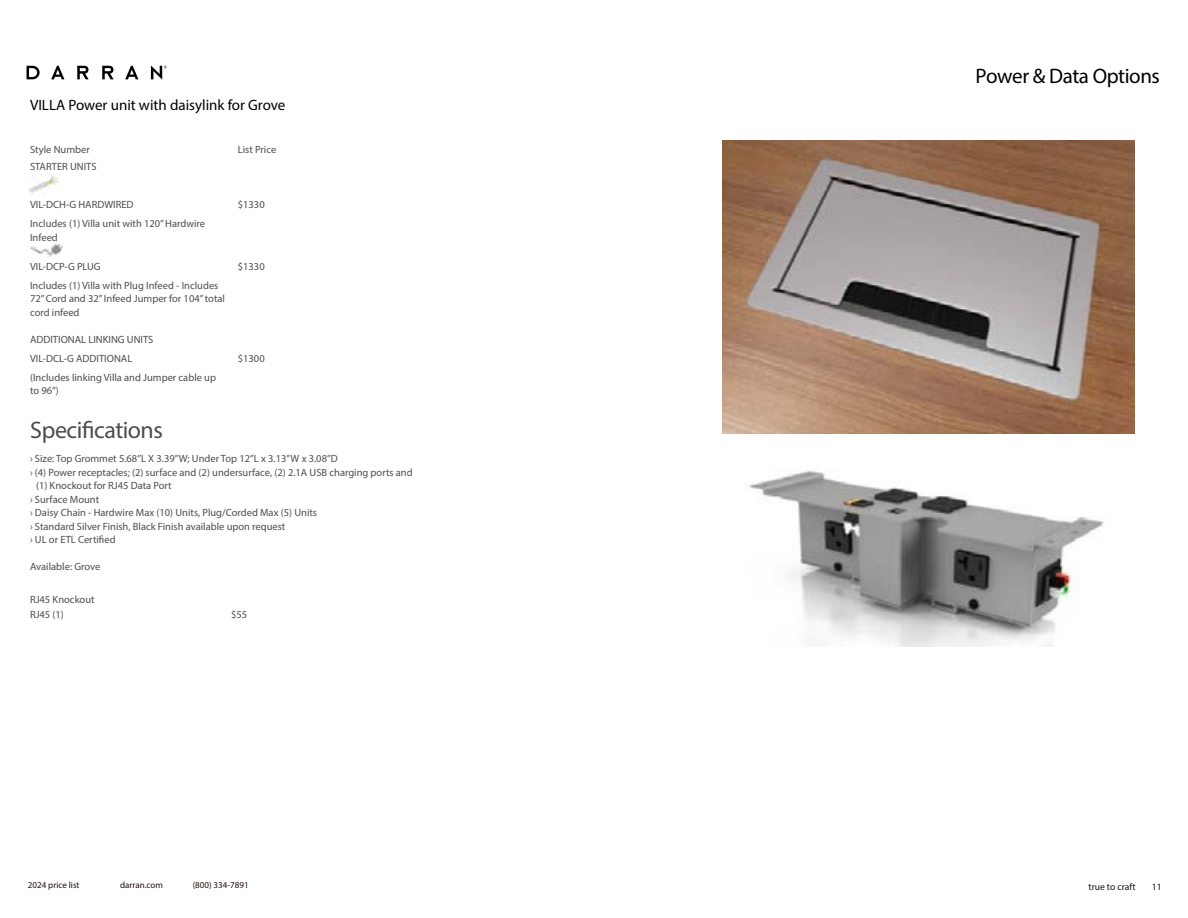
<style>
.page{position:relative;width:1188px;height:918px;background:#fff}
.page>*{position:absolute;margin:0;border:0;box-sizing:border-box;transform-origin:0 0}
.t1{font:24px "Myriad Pro";letter-spacing:-.02em;color:#4d4d4f}
.t2{font:21px "Myriad Pro";letter-spacing:-.02em;color:#000}
.t3{font:15px "Myriad Pro";color:#000}
.t4{font:10.5px/13.5px "Myriad Pro";color:#4d4d4f}
.t5{font:9.6px "Myriad Pro";color:#240d0d}
.t6{font:9px "Myriad Pro";color:#240d0d}
</style>
<div class="page">
<svg style="left:125px;top:66px;width:13px;height:13px"></svg>
<svg style="left:102px;top:66px;width:12px;height:13px"></svg>
<svg style="left:27px;top:66px;width:13px;height:13px"></svg>
<svg style="left:51px;top:66px;width:13px;height:13px"></svg>
<svg style="left:77px;top:66px;width:12px;height:13px"></svg>
<svg style="left:151px;top:65px;width:16px;height:15px"></svg>
<img style="left:722px;top:140px;width:412px;height:294px">
<img style="left:749px;top:470px;width:355px;height:177px">
<img style="left:29px;top:175px;width:30px;height:18px">
<img style="left:30px;top:243px;width:33px;height:15px">
<h3 class="t3" style="left:30px;top:96px;width:257px">VILLA Power unit with daisylink for Grove</h3>
<p class="t4" style="left:30px;top:143px;width:61px">Style Number</p>
<p class="t4" style="left:238px;top:143px;width:40px">List Price</p>
<p class="t4" style="left:30px;top:160px;width:68px">STARTER UNITS</p>
<p class="t4" style="left:30px;top:198px;width:105px">VIL-DCH-G HARDWIRED</p>
<p class="t4" style="left:238px;top:198px;width:28px">$1330</p>
<p class="t4" style="left:30px;top:217px;width:177px">Includes (1) Villa unit with 120” Hardwire<br>Infeed</p>
<p class="t4" style="left:30px;top:259px;width:72px">VIL-DCP-G PLUG</p>
<p class="t4" style="left:238px;top:259px;width:28px">$1330</p>
<p class="t4" style="left:30px;top:278px;width:196px">Includes (1) Villa with Plug Infeed - Includes<br>72” Cord and 32” Infeed Jumper for 104” total cord infeed</p>
<p class="t4" style="left:30px;top:330px;width:125px;line-height:18.9px">ADDITIONAL LINKING UNITS<br>VIL-DCL-G ADDITIONAL</p>
<p class="t4" style="left:238px;top:351px;width:28px">$1300</p>
<p class="t4" style="left:30px;top:370px;width:188px">(Includes linking Villa and Jumper cable up to 96”)</p>
<h1 class="t1" style="left:30px;top:415px;width:134px">Specifications</h1>
<p class="t4" style="left:30px;top:452px;width:309px">› Size: Top Grommet 5.68”L X 3.39”W; Under Top 12”L x 3.13”W x 3.08”D</p>
<p class="t4" style="left:30px;top:465px;width:384px">› (4) Power receptacles; (2) surface and (2) undersurface, (2) 2.1A USB charging ports and</p>
<p class="t4" style="left:36px;top:479px;width:137px">(1) Knockout for RJ45 Data Port</p>
<p class="t4" style="left:30px;top:492px;width:71px">› Surface Mount</p>
<p class="t4" style="left:30px;top:506px;width:289px">› Daisy Chain - Hardwire Max (10) Units, Plug/Corded Max (5) Units</p>
<p class="t4" style="left:30px;top:519px;width:257px">› Standard Silver Finish, Black Finish available upon request</p>
<p class="t4" style="left:30px;top:533px;width:87px">› UL or ETL Certified</p>
<p class="t4" style="left:30px;top:560px;width:72px">Available: Grove</p>
<p class="t4" style="left:30px;top:592px;width:66px;line-height:14.9px">RJ45 Knockout<br>RJ45 (1)</p>
<p class="t4" style="left:231px;top:607px;width:18px">$55</p>
<p class="t6" style="left:28px;top:880px;width:53px">2024 price list</p>
<p class="t6" style="left:120px;top:880px;width:44px">darran.com</p>
<p class="t6" style="left:193px;top:880px;width:57px">(800) 334-7891</p>
<h2 class="t2" style="left:975px;top:63px;width:186px">Power &amp; Data Options</h2>
<p class="t5" style="left:1089px;top:881px;width:48px">true to craft</p>
<p class="t5" style="left:1152px;top:881px;width:11px">11</p>
</div>
